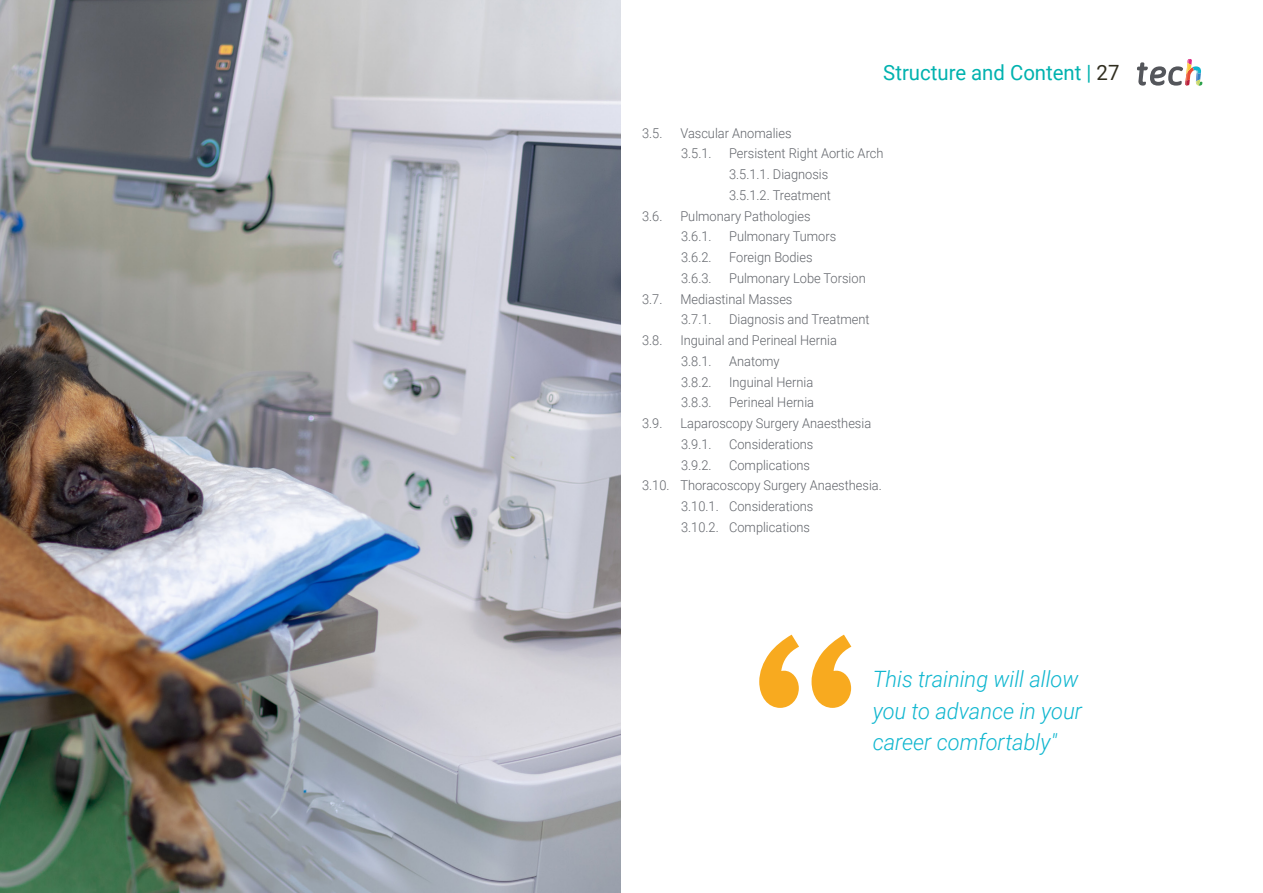
<style>
.page{position:relative;width:1263px;height:893px;background:#fff}
.page>*{position:absolute;margin:0;border:0;box-sizing:border-box;transform-origin:0 0}
.t1{font:italic 300 22.5px/31.5px "Roboto";color:#0fb6cf}
.t2{font:21px "Roboto";color:#00b2af}
.t3{font:300 13.5px/20.7px "Roboto";color:#61646a;scale:.95 1}
.s1{color:#312e20}
</style>
<div class="page">
<svg style="left:1137px;top:59px;width:65px;height:27px"></svg>
<svg style="left:759px;top:635px;width:92px;height:73px"></svg>
<img style="left:0;top:0;width:621px;height:893px">
<h2 class="t2" style="left:883px;top:57px;width:238px">Structure and Content | <span class="s1">27</span></h2>
<p class="t3" style="left:642px;top:122px;width:23px">3.5.</p>
<p class="t3" style="left:680px;top:122px;width:118px">Vascular Anomalies<br>3.5.1.</p>
<p class="t3" style="left:729px;top:143px;width:164px">Persistent Right Aortic Arch<br>3.5.1.1. Diagnosis<br>3.5.1.2. Treatment</p>
<p class="t3" style="left:642px;top:205px;width:23px">3.6.</p>
<p class="t3" style="left:680px;top:205px;width:138px">Pulmonary Pathologies<br>3.6.1.</p>
<p class="t3" style="left:729px;top:226px;width:114px">Pulmonary Tumors</p>
<p class="t3" style="left:681px;top:247px;width:34px">3.6.2.</p>
<p class="t3" style="left:729px;top:247px;width:89px">Foreign Bodies</p>
<p class="t3" style="left:681px;top:267px;width:34px">3.6.3.</p>
<p class="t3" style="left:729px;top:267px;width:145px">Pulmonary Lobe Torsion</p>
<p class="t3" style="left:642px;top:288px;width:23px">3.7.</p>
<p class="t3" style="left:680px;top:288px;width:119px">Mediastinal Masses<br>3.7.1.</p>
<p class="t3" style="left:729px;top:309px;width:149px">Diagnosis and Treatment</p>
<p class="t3" style="left:642px;top:330px;width:23px">3.8.</p>
<p class="t3" style="left:680px;top:330px;width:166px">Inguinal and Perineal Hernia<br>3.8.1.</p>
<p class="t3" style="left:729px;top:350px;width:55px">Anatomy</p>
<p class="t3" style="left:681px;top:371px;width:34px">3.8.2.</p>
<p class="t3" style="left:729px;top:371px;width:90px">Inguinal Hernia</p>
<p class="t3" style="left:681px;top:392px;width:34px">3.8.3.</p>
<p class="t3" style="left:729px;top:392px;width:91px">Perineal Hernia</p>
<p class="t3" style="left:642px;top:413px;width:23px">3.9.</p>
<p class="t3" style="left:680px;top:413px;width:202px">Laparoscopy Surgery Anaesthesia<br>3.9.1.</p>
<p class="t3" style="left:729px;top:433px;width:90px">Considerations</p>
<p class="t3" style="left:681px;top:454px;width:34px">3.9.2.</p>
<p class="t3" style="left:729px;top:454px;width:87px">Complications</p>
<p class="t3" style="left:642px;top:475px;width:254px">3.10. Thoracoscopy Surgery Anaesthesia.</p>
<p class="t3" style="left:681px;top:496px;width:141px">3.10.1. Considerations</p>
<p class="t3" style="left:681px;top:516px;width:137px">3.10.2. Complications</p>
<h1 class="t1" style="left:873px;top:663px;width:211px">This training will allow you to advance in your career comfortably"</h1>
</div>
